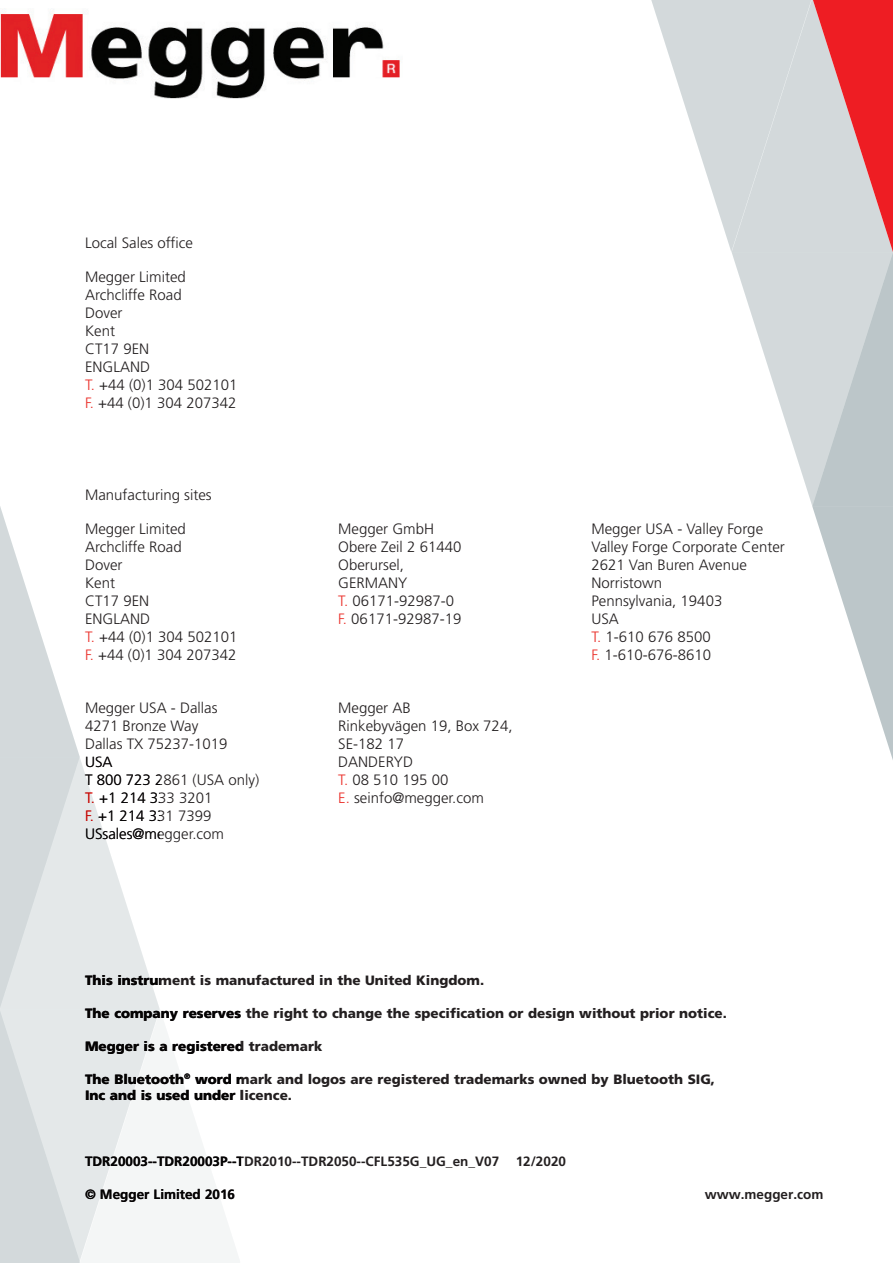
<style>
.page{position:relative;width:893px;height:1263px;background:#fff}
.page>*{position:absolute;margin:0;border:0;box-sizing:border-box;transform-origin:0 0}
.t1{font:300 15px/18px "Frutiger LT Pro";color:#231f20}
.t2{font:900 13.5px/16.5px "Frutiger LT Pro";color:#231f20}
.t3{font:700 13.5px "Frutiger LT Pro";color:#231f20}
.s1{color:#ea2f29}
</style>
<div class="page">
<img style="left:0;top:9px;width:401px;height:89px">
<svg style="left:0;top:506px;width:240px;height:757px"></svg>
<svg style="left:651px;top:0;width:242px;height:760px"></svg>
<p class="t1" style="left:85px;top:234px;width:110px">Local Sales office</p>
<p class="t1" style="left:85px;top:268px;width:154px">Megger Limited<br>Archcliffe Road<br>Dover<br>Kent<br>CT17 9EN<br>ENGLAND<br><span class="s1">T.</span> +44 (0)1 304 502101<br><span class="s1">F.</span> +44 (0)1 304 207342</p>
<p class="t1" style="left:85px;top:486px;width:128px">Manufacturing sites</p>
<p class="t1" style="left:85px;top:520px;width:154px">Megger Limited<br>Archcliffe Road<br>Dover<br>Kent<br>CT17 9EN<br>ENGLAND<br><span class="s1">T.</span> +44 (0)1 304 502101<br><span class="s1">F.</span> +44 (0)1 304 207342</p>
<p class="t1" style="left:338px;top:520px;width:125px">Megger GmbH<br>Obere Zeil 2 61440<br>Oberursel,<br>GERMANY<br><span class="s1">T.</span> 06171-92987-0<br><span class="s1">F.</span> 06171-92987-19</p>
<p class="t1" style="left:591px;top:520px;width:195px">Megger USA - Valley Forge<br>Valley Forge Corporate Center<br>2621 Van Buren Avenue<br>Norristown<br>Pennsylvania, 19403<br>USA<br><span class="s1">T.</span> 1-610 676 8500<br><span class="s1">F.</span> 1-610-676-8610</p>
<p class="t1" style="left:85px;top:699px;width:176px">Megger USA - Dallas<br>4271 Bronze Way<br>Dallas TX 75237-1019<br>USA<br>T 800 723 2861 (USA only)<br><span class="s1">T.</span> +1 214 333 3201<br><span class="s1">F.</span> +1 214 331 7399<br>USsales@megger.com</p>
<p class="t1" style="left:338px;top:699px;width:176px">Megger AB<br>Rinkebyvägen 19, Box 724,<br>SE-182 17<br>DANDERYD<br><span class="s1">T.</span> 08 510 195 00<br><span class="s1">E.</span> seinfo@megger.com</p>
<p class="t2" style="left:85px;top:972px;width:401px">This instrument is manufactured in the United Kingdom.</p>
<p class="t2" style="left:85px;top:1005px;width:643px">The company reserves the right to change the specification or design without prior notice.</p>
<p class="t2" style="left:85px;top:1038px;width:239px">Megger is a registered trademark</p>
<p class="t2" style="left:85px;top:1071px;width:632px">The Bluetooth<sup>®</sup> word mark and logos are registered trademarks owned by Bluetooth SIG,<br>Inc and is used under licence.</p>
<p class="t3" style="left:85px;top:1153px;width:482px">TDR20003--TDR20003P--TDR2010--TDR2050--CFL535G_UG_en_V07 12/2020</p>
<p class="t3" style="left:85px;top:1186px;width:151px">© Megger Limited 2016</p>
<p class="t3" style="left:705px;top:1186px;width:120px">www.megger.com</p>
</div>
